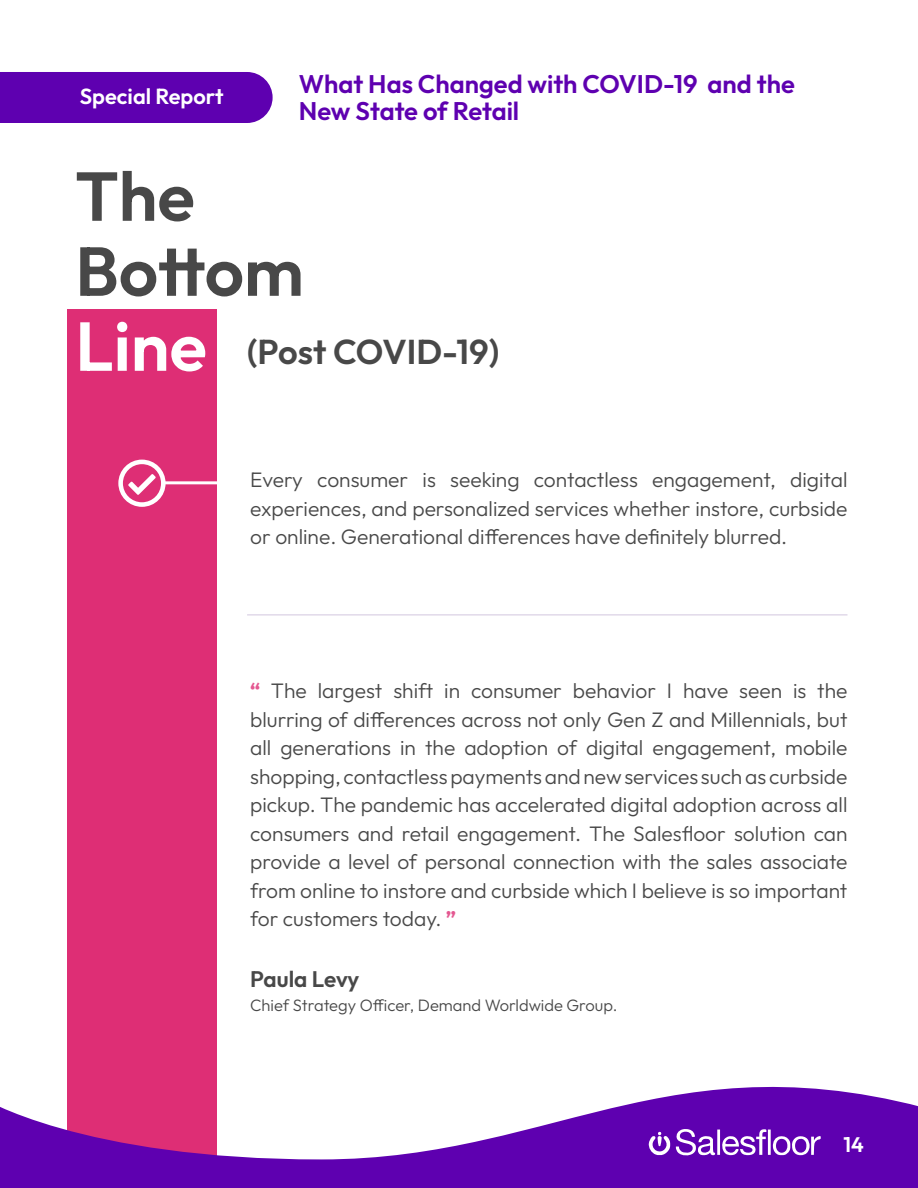
<style>
.page{position:relative;width:918px;height:1188px;background:#fff}
.page>*{position:absolute;margin:0;border:0;box-sizing:border-box;transform-origin:0 0}
.t1{font:600 69px/75px "Outfit";color:#484848}
.t2{font:600 69px "Outfit";color:#fff}
.t3{font:600 34.5px "Outfit";color:#484848}
.t4{font:600 25.5px/27px "Outfit";color:#5e00b0}
.t5{font:600 22.5px "Outfit";letter-spacing:-.01em;color:#484848}
.t6{font:600 21.75px "Outfit";color:#fff}
.t7{font:300 21px/28.5px "Outfit";color:#484848;text-align:justify}
.t8{font:600 21px "Outfit";color:#fff}
.t9{font:300 16.5px "Outfit";color:#484848}
.s1{font-weight:700;color:#e45891}
</style>
<div class="page">
<div style="left:68px;top:309px;width:149px;height:879px;background:#de2e75"></div>
<svg style="left:0;top:1024px;width:918px;height:164px"></svg>
<svg style="left:648px;top:1132px;width:22px;height:23px"></svg>
<svg style="left:676px;top:1129px;width:145px;height:27px"></svg>
<svg style="left:118px;top:460px;width:48px;height:47px"></svg>
<hr style="left:164px;top:481px;width:57px;height:3px;background:#fff">
<div style="left:0;top:72px;width:273px;height:51px;background:#5e00b0"></div>
<hr style="left:247px;top:614px;width:600px;height:2px;background:#e1d9e9">
<p class="t6" style="left:80px;top:84px;width:145px">Special Report</p>
<p class="t4" style="left:299px;top:70px;width:498px">What Has Changed with COVID-19 and the<br>New State of Retail</p>
<h1 class="t1" style="left:75px;top:159px;width:230px">The<br>Bottom</h1>
<h1 class="t2" style="left:75px;top:307px;width:133px">Line</h1>
<h2 class="t3" style="left:247px;top:333px;width:254px">(Post COVID-19)</h2>
<p class="t7" style="left:250px;top:465px;width:599px">Every consumer is seeking contactless engagement, digital experiences, and personalized services whether instore, curbside or online. Generational differences have definitely blurred.</p>
<p class="t7" style="left:250px;top:677px;width:599px"><span class="s1">“</span> The largest shift in consumer behavior I have seen is the blurring of differences across not only Gen Z and Millennials, but all generations in the adoption of digital engagement, mobile shopping, contactless payments and new services such as curbside pickup. The pandemic has accelerated digital adoption across all consumers and retail engagement. The Salesfloor solution can provide a level of personal connection with the sales associate from online to instore and curbside which I believe is so important for customers today. <span class="s1">”</span></p>
<p class="t5" style="left:250px;top:967px;width:111px">Paula Levy</p>
<p class="t9" style="left:250px;top:996px;width:369px">Chief Strategy Officer, Demand Worldwide Group.</p>
<p class="t8" style="left:844px;top:1132px;width:22px">14</p>
</div>
